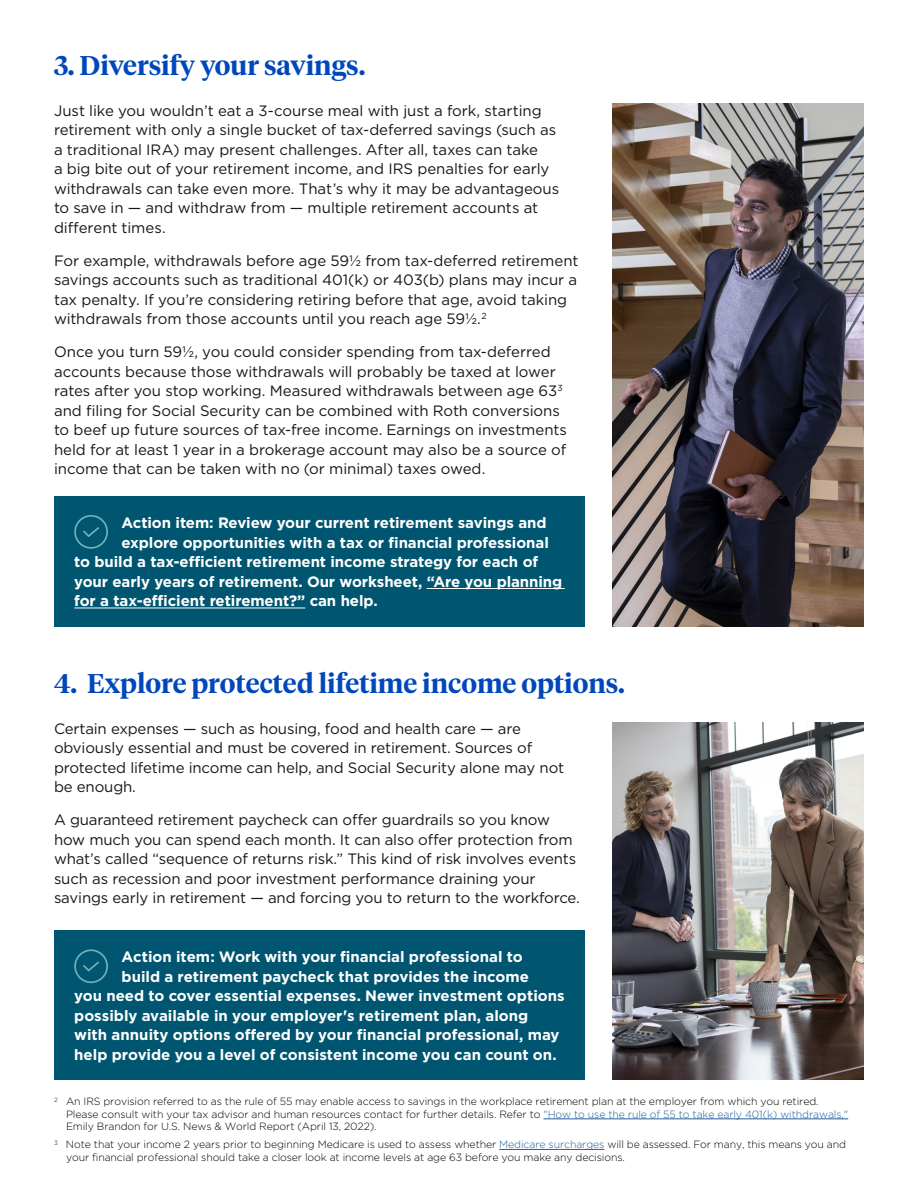
<style>
.page{position:relative;width:918px;height:1188px;background:#fff}
.page>*{position:absolute;margin:0;border:0;box-sizing:border-box;transform-origin:0 0}
.Vibrant_Blue_Subhead{font:600 27px "Tiempos Headline";color:#0047bb}
.Body_copy{font:15px/19.5px "Gotham";letter-spacing:-.01em;color:#171717}
.Action_Item{font:700 15px "Gotham";letter-spacing:-.005em;color:#fff}
.Endnotes{font:300 10.5px/12.6px "Gotham";letter-spacing:-.01em;color:#000}
.s1{color:#215e9e}
</style>
<div class="page">
<div style="left:54px;top:496px;width:531px;height:131px;background:#005670"></div>
<hr style="left:427px;top:588px;width:138px;height:1px;background:#fff">
<hr style="left:74px;top:608px;width:231px;height:1px;background:#fff">
<div style="left:54px;top:930px;width:531px;height:150px;background:#005670"></div>
<hr style="left:543px;top:1119px;width:305px;height:1px;background:#215e9e">
<hr style="left:499px;top:1149px;width:105px;height:1px;background:#215e9e">
<svg style="left:74px;top:515px;width:34px;height:34px"></svg>
<svg style="left:74px;top:949px;width:34px;height:34px"></svg>
<img style="left:612px;top:722px;width:252px;height:358px">
<img style="left:612px;top:104px;width:252px;height:523px">
<p class="Vibrant_Blue_Subhead" style="left:54px;top:47px;width:313px">3. Diversify your savings.</p>
<p class="Body_copy" style="left:54px;top:100px;width:507px">Just like you wouldn’t eat a 3-course meal with just a fork, starting retirement with only a single bucket of tax-deferred savings (such as a traditional IRA) may present challenges. After all, taxes can take<br>a big bite out of your retirement income, and IRS penalties for early withdrawals can take even more. That’s why it may be advantageous to save in — and withdraw from — multiple retirement accounts at different times.</p>
<p class="Body_copy" style="left:54px;top:250px;width:526px">For example, withdrawals before age 59½ from tax-deferred retirement savings accounts such as traditional 401(k) or 403(b) plans may incur a tax penalty. If you’re considering retiring before that age, avoid taking withdrawals from those accounts until you reach age 59½.<sup>2</sup></p>
<p class="Body_copy" style="left:54px;top:342px;width:515px">Once you turn 59½, you could consider spending from tax-deferred accounts because those withdrawals will probably be taxed at lower rates after you stop working. Measured withdrawals between age 63<sup>3 </sup>and filing for Social Security can be combined with Roth conversions to beef up future sources of tax-free income. Earnings on investments held for at least 1 year in a brokerage account may also be a source of income that can be taken with no (or minimal) taxes owed.</p>
<p class="Action_Item" style="left:122px;top:513px;width:427px">Action item: Review your current retirement savings and</p>
<p class="Action_Item" style="left:122px;top:533px;width:429px">explore opportunities with a tax or financial professional</p>
<p class="Action_Item" style="left:74px;top:552px;width:466px">to build a tax-efficient retirement income strategy for each of</p>
<p class="Action_Item" style="left:74px;top:572px;width:490px">your early years of retirement. Our worksheet, “Are you planning</p>
<p class="Action_Item" style="left:74px;top:591px;width:305px">for a tax-efficient retirement?” can help.</p>
<p class="Vibrant_Blue_Subhead" style="left:54px;top:665px;width:572px">4. Explore protected lifetime income options.</p>
<p class="Body_copy" style="left:54px;top:718px;width:512px">Certain expenses — such as housing, food and health care — are obviously essential and must be covered in retirement. Sources of protected lifetime income can help, and Social Security alone may not be enough.</p>
<p class="Body_copy" style="left:54px;top:810px;width:527px">A guaranteed retirement paycheck can offer guardrails so you know how much you can spend each month. It can also offer protection from what’s called “sequence of returns risk.” This kind of risk involves events such as recession and poor investment performance draining your savings early in retirement — and forcing you to return to the workforce.</p>
<p class="Action_Item" style="left:122px;top:947px;width:403px">Action item: Work with your financial professional to</p>
<p class="Action_Item" style="left:122px;top:966px;width:409px">build a retirement paycheck that provides the income</p>
<p class="Action_Item" style="left:74px;top:986px;width:492px">you need to cover essential expenses. Newer investment options</p>
<p class="Action_Item" style="left:74px;top:1005px;width:456px">possibly available in your employer's retirement plan, along</p>
<p class="Action_Item" style="left:74px;top:1025px;width:487px">with annuity options offered by your financial professional, may</p>
<p class="Action_Item" style="left:74px;top:1044px;width:484px">help provide you a level of consistent income you can count on.</p>
<p class="Endnotes" style="left:66px;top:1095px;width:784px;text-indent:-12px"><sup>2</sup> An IRS provision referred to as the rule of 55 may enable access to savings in the workplace retirement plan at the employer from which you retired.<br>Please consult with your tax advisor and human resources contact for further details. Refer to <span class="s1">"How to use the rule of 55 to take early 401(k) withdrawals,"<br></span>Emily Brandon for U.S. News &amp; World Report (April 13, 2022).</p>
<p class="Endnotes" style="left:66px;top:1138px;width:782px;text-indent:-12px"><sup>3</sup> Note that your income 2 years prior to beginning Medicare is used to assess whether <span class="s1">Medicare surcharges</span> will be assessed. For many, this means you and your financial professional should take a closer look at income levels at age 63 before you make any decisions.</p>
</div>
